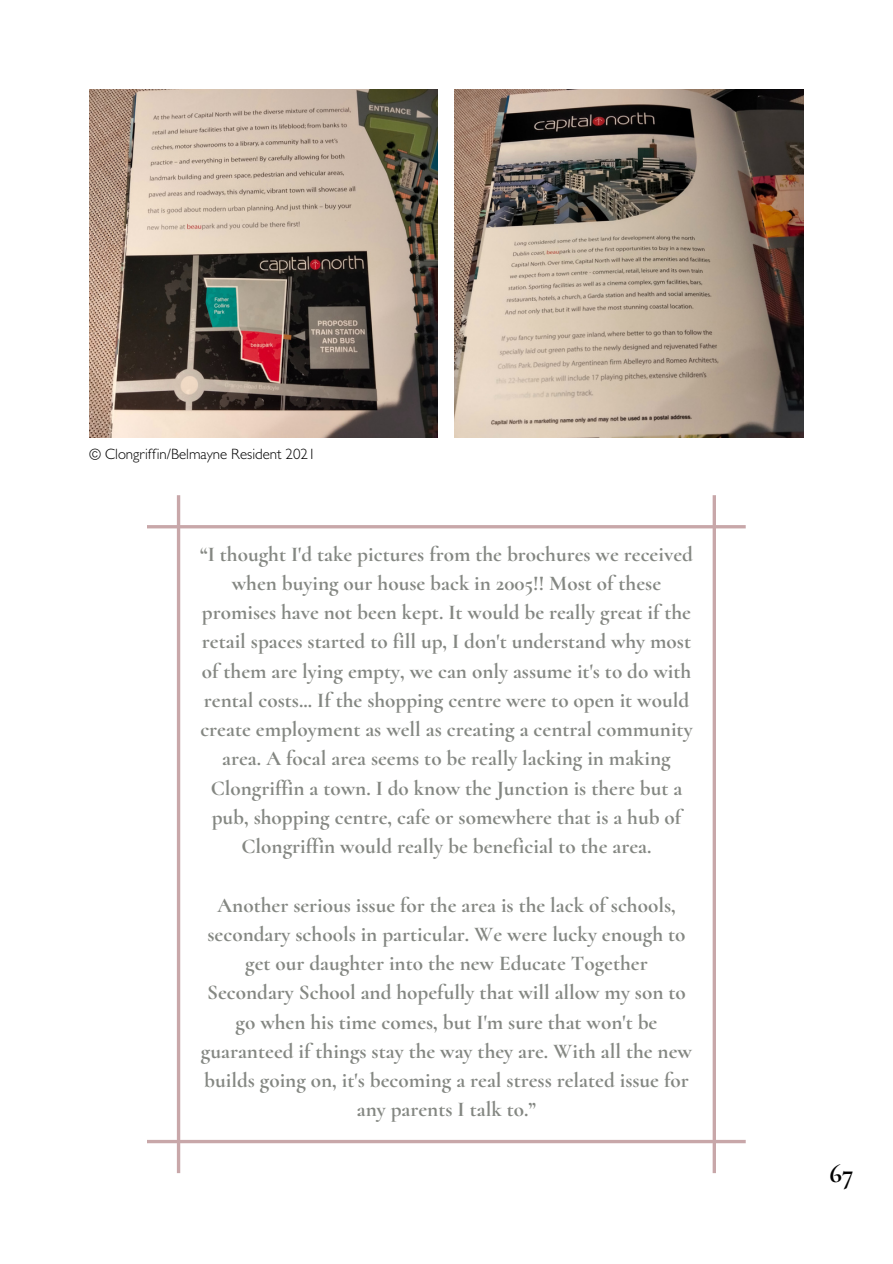
<style>
.page{position:relative;width:893px;height:1264px;background:#fff}
.page>*{position:absolute;margin:0;border:0;box-sizing:border-box;transform-origin:0 0}
.t1{font:700 27px "Cormorant";color:#000}
.t2{font:700 21.15px/29.2px "Cormorant";color:#848782;text-align:center}
.t3{font:300 15px "Gill Sans";color:#000}
</style>
<div class="page">
<svg style="left:147px;top:495px;width:598px;height:678px"></svg>
<img style="left:89px;top:89px;width:349px;height:349px">
<img style="left:454px;top:89px;width:348px;height:349px">
<p class="t3" style="left:89px;top:449px;width:228px">© Clongriffin/Belmayne Resident 2021</p>
<p class="t2" style="left:200px;top:539px;width:494px">“I thought I'd take pictures from the brochures we received when buying our house back in 2005!! Most of these promises have not been kept. It would be really great if the retail spaces started to fill up, I don't understand why most of them are lying empty, we can only assume it's to do with rental costs... If the shopping centre were to open it would create employment as well as creating a central community area. A focal area seems to be really lacking in making Clongriffin a town. I do know the Junction is there but a pub, shopping centre, cafe or somewhere that is a hub of Clongriffin would really be beneficial to the area.</p>
<p class="t2" style="left:201px;top:890px;width:492px">Another serious issue for the area is the lack of schools, secondary schools in particular. We were lucky enough to get our daughter into the new Educate Together Secondary School and hopefully that will allow my son to go when his time comes, but I'm sure that won't be guaranteed if things stay the way they are. With all the new builds going on, it's becoming a real stress related issue for any parents I talk to.”</p>
<p class="t1" style="left:829px;top:1156px;width:26px">67</p>
</div>
